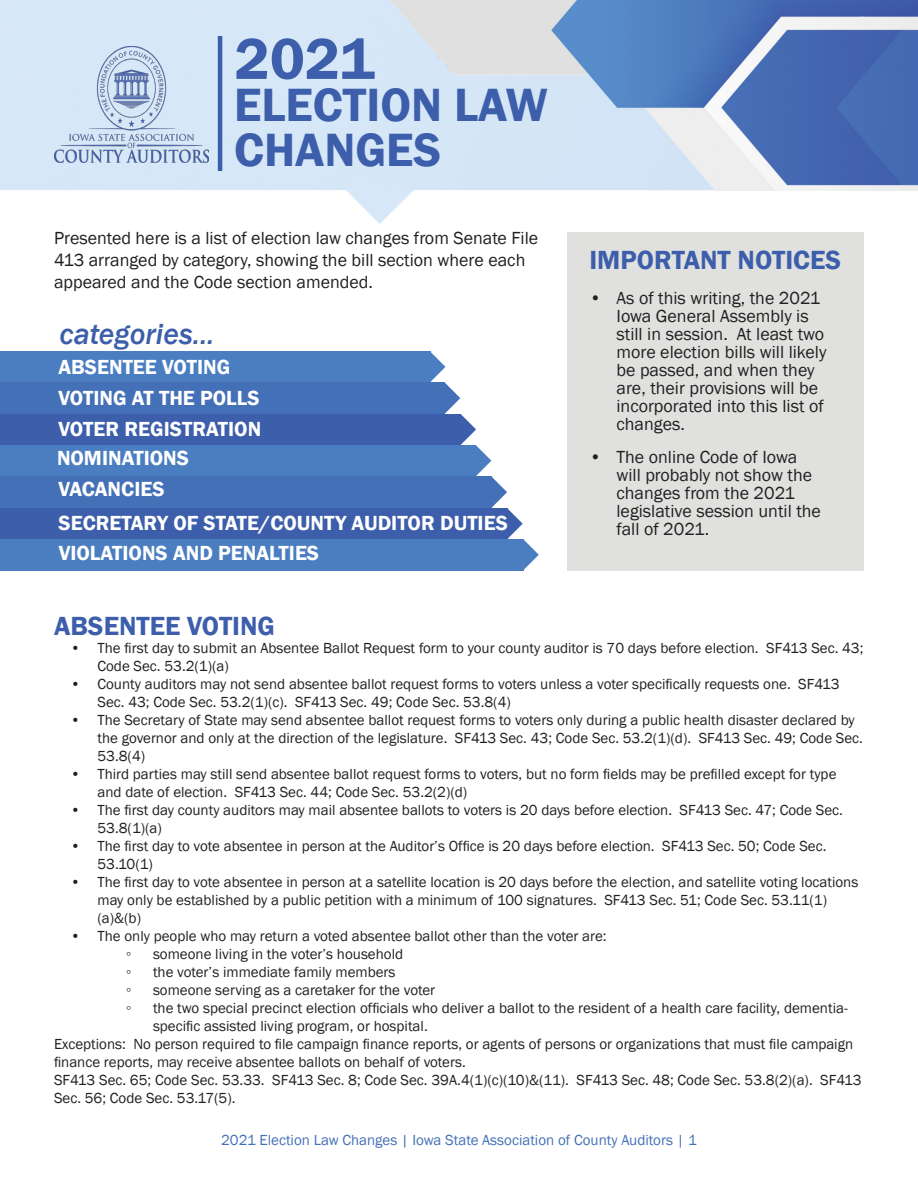
<style>
.page{position:relative;width:918px;height:1188px;background:#fff}
.page>*{position:absolute;margin:0;border:0;box-sizing:border-box;transform-origin:0 0}
.t1{font:600 60px "Franklin Gothic";color:#3c5eab}
.t2{font:600 48px "Franklin Gothic";color:#3c5eab}
.t3{font:italic 500 30px "Franklin Gothic";color:#3c5eab}
.t4{font:600 27px "Franklin Gothic";color:#3c5eab}
.t5{font:600 21px "Franklin Gothic";color:#fff}
.t6{font:18px/18px "Franklin Gothic";color:#231f20}
.t7{font:15px/18px "Franklin Gothic";color:#231f20}
.t8{font:15px "Franklin Gothic";color:#4470b7}
</style>
<div class="page">
<img style="left:0;top:0;width:918px;height:224px">
<div style="left:0;top:351px;width:430px;height:31px;background:#4a7ec0"></div>
<hr style="left:218px;top:36px;width:4px;height:135px;background:#3c5eab">
<div style="left:567px;top:232px;width:296px;height:339px;background:#e0e1df"></div>
<div style="left:0;top:383px;width:445px;height:31px;background:#4470b7"></div>
<div style="left:0;top:414px;width:461px;height:31px;background:#3c5eab"></div>
<div style="left:0;top:445px;width:476px;height:31px;background:#4a7ec0"></div>
<div style="left:0;top:477px;width:492px;height:31px;background:#4470b7"></div>
<div style="left:0;top:508px;width:507px;height:31px;background:#3c5eab"></div>
<div style="left:0;top:539px;width:523px;height:31px;background:#4a7ec0"></div>
<svg style="left:414px;top:351px;width:125px;height:219px"></svg>
<img style="left:54px;top:46px;width:155px;height:116px">
<p class="t1" style="left:235px;top:22px;width:142px">2021</p>
<p class="t2" style="left:234px;top:76px;width:315px">ELECTION LAW</p>
<p class="t2" style="left:234px;top:121px;width:209px">CHANGES</p>
<p class="t6" style="left:54px;top:228px;width:486px;line-height:21.6px">Presented here is a list of election law changes from Senate File<br>413 arranged by category, showing the bill section where each appeared and the Code section amended.</p>
<p class="t3" style="left:59px;top:315px;width:157px">categories...</p>
<p class="t5" style="left:58px;top:354px;width:173px">ABSENTEE VOTING</p>
<p class="t5" style="left:58px;top:385px;width:203px">VOTING AT THE POLLS</p>
<p class="t5" style="left:58px;top:416px;width:204px">VOTER REGISTRATION</p>
<p class="t5" style="left:57px;top:445px;width:133px">NOMINATIONS</p>
<p class="t5" style="left:58px;top:476px;width:108px">VACANCIES</p>
<p class="t5" style="left:58px;top:510px;width:451px">SECRETARY OF STATE/COUNTY AUDITOR DUTIES</p>
<p class="t5" style="left:59px;top:541px;width:262px">VIOLATIONS AND PENALTIES</p>
<p class="t4" style="left:590px;top:244px;width:253px">IMPORTANT NOTICES</p>
<p class="t6" style="left:616px;top:289px;width:212px;text-indent:-27px">• As of this writing, the 2021<br>Iowa General Assembly is still in session. At least two more election bills will likely be passed, and when they are, their provisions will be incorporated into this list of changes.</p>
<p class="t6" style="left:616px;top:448px;width:206px;text-indent:-27px">• The online Code of Iowa will probably not show the changes from the 2021 legislative session until the fall of 2021.</p>
<p class="t4" style="left:54px;top:609px;width:222px">ABSENTEE VOTING</p>
<p class="t7" style="left:98px;top:639px;width:768px;text-indent:-27px">• The first day to submit an Absentee Ballot Request form to your county auditor is 70 days before election. SF413 Sec. 43;<br>Code Sec. 53.2(1)(a)</p>
<p class="t7" style="left:98px;top:675px;width:744px;text-indent:-27px">• County auditors may not send absentee ballot request forms to voters unless a voter specifically requests one. SF413<br>Sec. 43; Code Sec. 53.2(1)(c). SF413 Sec. 49; Code Sec. 53.8(4)</p>
<p class="t7" style="left:98px;top:711px;width:767px;text-indent:-27px">• The Secretary of State may send absentee ballot request forms to voters only during a public health disaster declared by the governor and only at the direction of the legislature. SF413 Sec. 43; Code Sec. 53.2(1)(d). SF413 Sec. 49; Code Sec.<br>53.8(4)</p>
<p class="t7" style="left:98px;top:765px;width:740px;text-indent:-27px">• Third parties may still send absentee ballot request forms to voters, but no form fields may be prefilled except for type and date of election. SF413 Sec. 44; Code Sec. 53.2(2)(d)</p>
<p class="t7" style="left:98px;top:801px;width:747px;text-indent:-27px">• The first day county auditors may mail absentee ballots to voters is 20 days before election. SF413 Sec. 47; Code Sec.<br>53.8(1)(a)</p>
<p class="t7" style="left:98px;top:837px;width:730px;text-indent:-27px">• The first day to vote absentee in person at the Auditor’s Office is 20 days before election. SF413 Sec. 50; Code Sec.<br>53.10(1)</p>
<p class="t7" style="left:98px;top:873px;width:762px;text-indent:-27px">• The first day to vote absentee in person at a satellite location is 20 days before the election, and satellite voting locations may only be established by a public petition with a minimum of 100 signatures. SF413 Sec. 51; Code Sec. 53.11(1) (a)&amp;(b)</p>
<p class="t7" style="left:70px;top:927px;width:538px">• The only people who may return a voted absentee ballot other than the voter are:</p>
<p class="t7" style="left:126px;top:945px;width:7px">◦</p>
<p class="t7" style="left:153px;top:945px;width:252px">someone living in the voter’s household</p>
<p class="t7" style="left:126px;top:963px;width:7px">◦</p>
<p class="t7" style="left:153px;top:963px;width:244px">the voter’s immediate family members</p>
<p class="t7" style="left:126px;top:981px;width:7px">◦</p>
<p class="t7" style="left:153px;top:981px;width:284px">someone serving as a caretaker for the voter</p>
<p class="t7" style="left:126px;top:999px;width:7px">◦</p>
<p class="t7" style="left:153px;top:999px;width:696px">the two special precinct election officials who deliver a ballot to the resident of a health care facility, dementia&shy;specific assisted living program, or hospital.</p>
<p class="t7" style="left:54px;top:1035px;width:801px">Exceptions: No person required to file campaign finance reports, or agents of persons or organizations that must file campaign finance reports, may receive absentee ballots on behalf of voters.</p>
<p class="t7" style="left:54px;top:1071px;width:809px">SF413 Sec. 65; Code Sec. 53.33. SF413 Sec. 8; Code Sec. 39A.4(1)(c)(10)&amp;(11). SF413 Sec. 48; Code Sec. 53.8(2)(a). SF413<br>Sec. 56; Code Sec. 53.17(5).</p>
<p class="t8" style="left:221px;top:1130px;width:477px">2021 Election Law Changes | Iowa State Association of County Auditors | 1</p>
</div>
